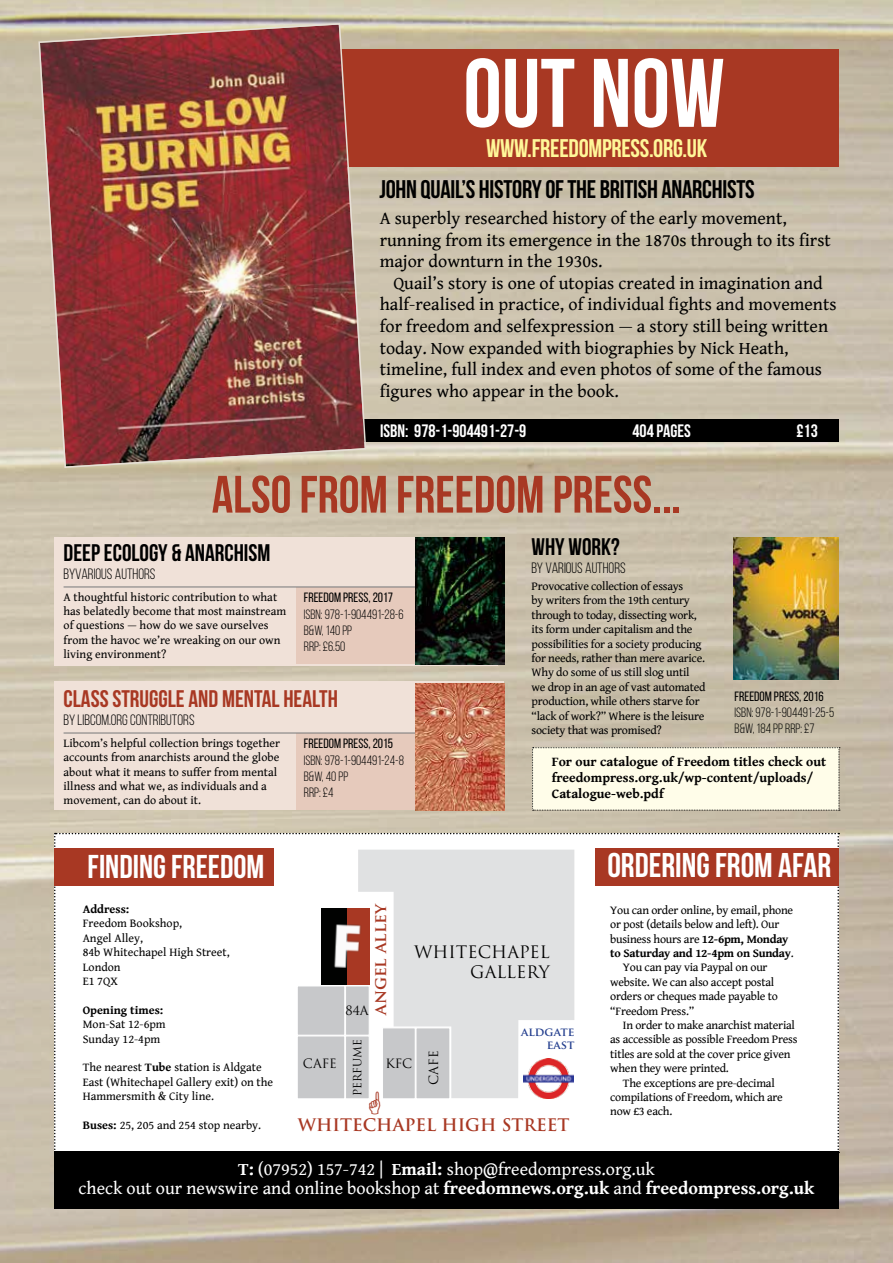
<style>
.page{position:relative;width:893px;height:1263px;background:#fff}
.page>*{position:absolute;margin:0;border:0;box-sizing:border-box;transform-origin:0 0}
.t1{font:700 97.05px "Bebas Neue";color:#fff}
.t2{font:700 52.5px "Bebas Neue";color:#a83823}
.t3{font:700 34.35px "Bebas Neue";color:#fff}
.t4{font:700 33px "Bebas Neue";color:#fff}
.t5{font:700 25.5px "Bebas Neue";letter-spacing:-.01em;color:#000}
.t6{font:700 25.5px "Bebas Neue";letter-spacing:-.01em;color:#fff799}
.t7{font:700 24px "Bebas Neue";color:#000}
.t8{font:700 24px "Bebas Neue";color:#a83823}
.t9{font:18px/21.6px "Gentium Book Basic";color:#000}
.t10{font:18px/19.5px "Gentium Book Basic";color:#fff;text-align:center}
.t11{font:700 18px "Bebas Neue";color:#fff}
.t12{font:700 16.8px "Trajan Pro";color:#a83823}
.t13{font:16.8px/20.1px "Trajan Pro";color:#000;text-align:right}
.t14{font:15px "Bebas Neue";color:#000}
.t15{font:13.5px/16.2px "Bebas Neue";color:#000}
.t16{font:700 13.5px/16.2px "Gentium Book Basic";color:#000}
.t17{font:13.5px "Bebas Neue";color:#000}
.t18{font:12.6px "Trajan Pro";color:#000}
.t19{font:12px/14.4px "Gentium Book Basic";letter-spacing:-.02em;color:#000}
.t20{font:12px/14.4px "Gentium Book Basic";color:#000}
.t21{font:700 12px "Gentium Book Basic";letter-spacing:-.02em;color:#000}
.t22{font:700 12px "Gentium Book Basic";color:#000}
.t23{font:700 11.55px/14px "Trajan Pro";color:#25408f;text-align:right}
.t24{font:11.1px "Trajan Pro";color:#000}
.s1{font-weight:700}
.s2{font-weight:400}
</style>
<div class="page">
<img style="left:0;top:0;width:893px;height:1263px">
<div style="left:54px;top:1151px;width:785px;height:58px;background:#000"></div>
<div style="left:54px;top:682px;width:450px;height:128px;background:#f0e1d8"></div>
<div style="left:54px;top:537px;width:443px;height:128px;background:#f0e1d8"></div>
<div style="left:296px;top:733px;width:175px;height:77px;background:#e6cabc"></div>
<div style="left:296px;top:587px;width:175px;height:77px;background:#e6cabc"></div>
<hr style="left:64px;top:733px;width:432px;height:1px;background:#757779">
<hr style="left:64px;top:587px;width:433px;height:1px;background:#757779">
<img style="left:734px;top:537px;width:105px;height:143px">
<img style="left:416px;top:684px;width:89px;height:126px">
<img style="left:416px;top:538px;width:89px;height:126px">
<svg style="left:532px;top:747px;width:308px;height:64px"></svg>
<div style="left:249px;top:49px;width:590px;height:117px;background:#a83823"></div>
<div style="left:249px;top:419px;width:590px;height:22px;background:#000"></div>
<img style="left:38px;top:0;width:329px;height:498px">
<svg style="left:54px;top:833px;width:785px;height:318px"></svg>
<h1 class="t1" style="left:463px;top:40px;width:263px">OUT NOW</h1>
<h3 class="t6" style="left:486px;top:135px;width:223px">WWW.FREEDOMPRESS.ORG.UK</h3>
<h3 class="t5" style="left:379px;top:175px;width:377px">JOHN QUAIL’S HISTORY OF THE BRITISH ANARCHISTS</h3>
<h3 class="t9" style="left:380px;top:207px;width:453px">A superbly researched history of the early movement, running from its emergence in the 1870s through to its first major downturn in the 1930s.</h3>
<p class="t9" style="left:380px;top:272px;width:458px;text-indent:14px">Quail’s story is one of utopias created in imagination and half-realised in practice, of individual fights and movements for freedom and selfexpression — a story still being written today. Now expanded with biographies by Nick Heath, timeline, full index and even photos of some of the famous figures who appear in the book.</p>
<h3 class="t11" style="left:380px;top:421px;width:148px">ISBN: 978-1-904491-27-9</h3>
<h3 class="t11" style="left:632px;top:421px;width:60px">404 PAGES</h3>
<h3 class="t11" style="left:796px;top:421px;width:23px">£13</h3>
<h2 class="t2" style="left:212px;top:466px;width:471px">ALSO FROM FREEDOM PRESS...</h2>
<h3 class="t7" style="left:64px;top:540px;width:208px">DEEP ECOLOGY &amp; ANARCHISM</h3>
<p class="t14" style="left:64px;top:566px;width:93px">BYVARIOUS AUTHORS</p>
<p class="t20" style="left:64px;top:589px;width:224px">A thoughtful historic contribution to what has belatedly become that most mainstream of questions — how do we save ourselves from the havoc we’re wreaking on our own living environment?</p>
<h3 class="t8" style="left:64px;top:686px;width:276px">CLASS STRUGGLE AND MENTAL HEALTH</h3>
<p class="t14" style="left:64px;top:712px;width:132px">BY LIBCOM.ORG CONTRIBUTORS</p>
<p class="t17" style="left:304px;top:590px;width:91px">FREEDOM PRESS, 2017</p>
<p class="t15" style="left:304px;top:606px;width:101px">ISBN: 978-1-904491-28-6<br>B&amp;W, 140 PP<br>RRP: £6.50</p>
<p class="t20" style="left:64px;top:735px;width:218px">Libcom’s helpful collection brings together accounts from anarchists around the globe about what it means to suffer from mental illness and what we, as individuals and a movement, can do about it.</p>
<h3 class="t4" style="left:88px;top:848px;width:178px">FINDING FREEDOM</h3>
<p class="t17" style="left:304px;top:736px;width:91px">FREEDOM PRESS, 2015</p>
<p class="t15" style="left:304px;top:752px;width:102px">ISBN: 978-1-904491-24-8<br>B&amp;W, 40 PP<br>RRP: £4</p>
<h3 class="t7" style="left:531px;top:533px;width:90px">WHY WORK?</h3>
<p class="t14" style="left:531px;top:560px;width:96px">BY VARIOUS AUTHORS</p>
<p class="t19" style="left:531px;top:578px;width:175px">Provocative collection of essays<br>by writers from the 19th century through to today, dissecting work, its form under capitalism and the possibilities for a society producing for needs, rather than mere avarice.<br>Why do some of us still slog until we drop in an age of vast automated production, while others starve for “lack of work?” Where is the leisure society that was promised?</p>
<p class="t17" style="left:735px;top:689px;width:91px">FREEDOM PRESS, 2016</p>
<p class="t15" style="left:735px;top:704px;width:101px">ISBN: 978-1-904491-25-5<br>B&amp;W, 184 PP RRP: £7</p>
<p class="t16" style="left:552px;top:752px;width:276px">For our catalogue of Freedom titles check out freedompress.org.uk/wp-content/uploads/<br>Catalogue-web.pdf</p>
<h3 class="t3" style="left:607px;top:846px;width:225px">ORDERING FROM AFAR</h3>
<p class="t22" style="left:83px;top:900px;width:48px">Address:</p>
<p class="t20" style="left:83px;top:916px;width:148px">Freedom Bookshop,<br>Angel Alley,<br>84b Whitechapel High Street,<br>London<br>E1 7QX</p>
<p class="t22" style="left:83px;top:1001px;width:82px">Opening times:</p>
<p class="t20" style="left:83px;top:1017px;width:85px">Mon-Sat 12-6pm<br>Sunday 12-4pm</p>
<p class="t20" style="left:83px;top:1060px;width:192px">The nearest <span class="s1">Tube</span> station is Aldgate<br>East (Whitechapel Gallery exit) on the<br>Hammersmith &amp; City line.</p>
<p class="t20" style="left:83px;top:1117px;width:180px"><span class="s1">Buses:</span> 25, 205 and 254 stop nearby.</p>
<h3 class="t12" style="left:370px;top:1015px;width:114px;rotate:-90deg">angel alley</h3>
<p class="t18" style="left:346px;top:1002px;width:25px">84A</p>
<h3 class="t13" style="left:414px;top:942px;width:137px">WHITECHAPEL<br>GALLERY</h3>
<p class="t24" style="left:350px;top:1096px;width:58px;rotate:-90deg">PERFUME</p>
<p class="t18" style="left:303px;top:1056px;width:35px">CAFE</p>
<p class="t18" style="left:385px;top:1056px;width:28px">KFC</p>
<p class="t18" style="left:425px;top:1084px;width:35px;rotate:-90deg">CAFE</p>
<p class="t23" style="left:521px;top:1024px;width:55px">aldgate east</p>
<h3 class="t12" style="left:298px;top:1114px;width:273px">WHITECHAPEL HIGH STREET</h3>
<p class="t19" style="left:610px;top:902px;width:185px">You can order online, by email, phone</p>
<p class="t19" style="left:610px;top:917px;width:171px">or post (details below and left). Our</p>
<p class="t19" style="left:610px;top:931px;width:180px">business hours are <span class="s1">12-6pm, Monday</span></p>
<p class="t21" style="left:610px;top:944px;width:185px">to Saturday and 12-4pm on Sunday<span class="s2">.</span></p>
<p class="t19" style="left:623px;top:960px;width:146px">You can pay via Paypal on our</p>
<p class="t19" style="left:610px;top:974px;width:165px">website. We can also accept postal</p>
<p class="t19" style="left:610px;top:989px;width:169px">orders or cheques made payable to</p>
<p class="t19" style="left:610px;top:1003px;width:85px">“Freedom Press.”</p>
<p class="t19" style="left:623px;top:1017px;width:173px">In order to make anarchist material</p>
<p class="t19" style="left:610px;top:1032px;width:189px">as accessible as possible Freedom Press</p>
<p class="t19" style="left:610px;top:1046px;width:182px">titles are sold at the cover price given</p>
<p class="t19" style="left:610px;top:1061px;width:120px">when they were printed.</p>
<p class="t19" style="left:623px;top:1075px;width:153px">The exceptions are pre-decimal</p>
<p class="t19" style="left:610px;top:1089px;width:174px">compilations of Freedom, which are</p>
<p class="t19" style="left:610px;top:1104px;width:64px">now £3 each.</p>
<h3 class="t10" style="left:79px;top:1158px;width:737px"><span class="s1">T:</span> (07952) 157-742 | <span class="s1">Email:</span> shop@freedompress.org.uk<br>check out our newswire and online bookshop at <span class="s1">freedomnews.org.uk</span> and <span class="s1">freedompress.org.uk</span></h3>
</div>
